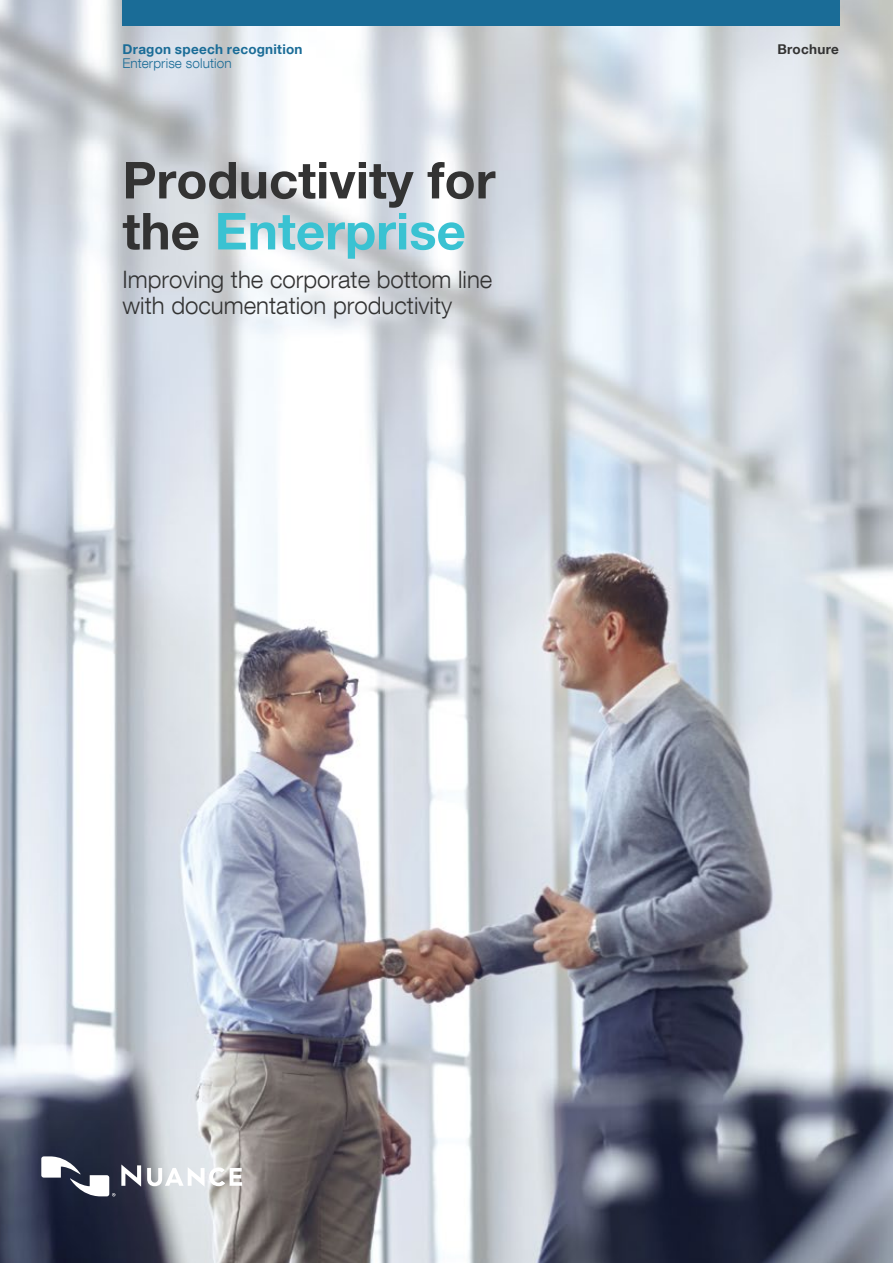
<style>
.page{position:relative;width:893px;height:1263px;background:#fff}
.page>*{position:absolute;margin:0;border:0;box-sizing:border-box;transform-origin:0 0}
.t1{font:700 51px/51px "Helvetica Neue LT Com";color:#333}
.t2{font:300 24px/25.5px "Helvetica Neue LT Com";color:#333}
.t3{font:700 13.5px "Helvetica Neue LT Com";letter-spacing:.02em;color:#1a6c97}
.t4{font:300 13.5px "Helvetica Neue LT Com";letter-spacing:.01em;color:#1a6c97}
.t5{font:700 13.5px "Helvetica Neue LT Com";letter-spacing:.02em;color:#333}
.s1{color:#3ac2d2}
</style>
<div class="page">
<img style="left:0;top:0;width:893px;height:1263px">
<div style="left:122px;top:0;width:717px;height:25px;background:#1a6c97"></div>
<svg style="left:121px;top:1164px;width:20px;height:23px"></svg>
<svg style="left:147px;top:1167px;width:95px;height:20px"></svg>
<svg style="left:41px;top:1156px;width:74px;height:40px"></svg>
<p class="t3" style="left:122px;top:41px;width:182px">Dragon speech recognition</p>
<p class="t5" style="left:777px;top:41px;width:63px">Brochure</p>
<p class="t4" style="left:122px;top:55px;width:111px">Enterprise solution</p>
<h1 class="t1" style="left:122px;top:153px;width:375px">Productivity for the <span class="s1">Enterprise</span></h1>
<p class="t2" style="left:122px;top:267px;width:371px">Improving the corporate bottom line with documentation productivity</p>
</div>
